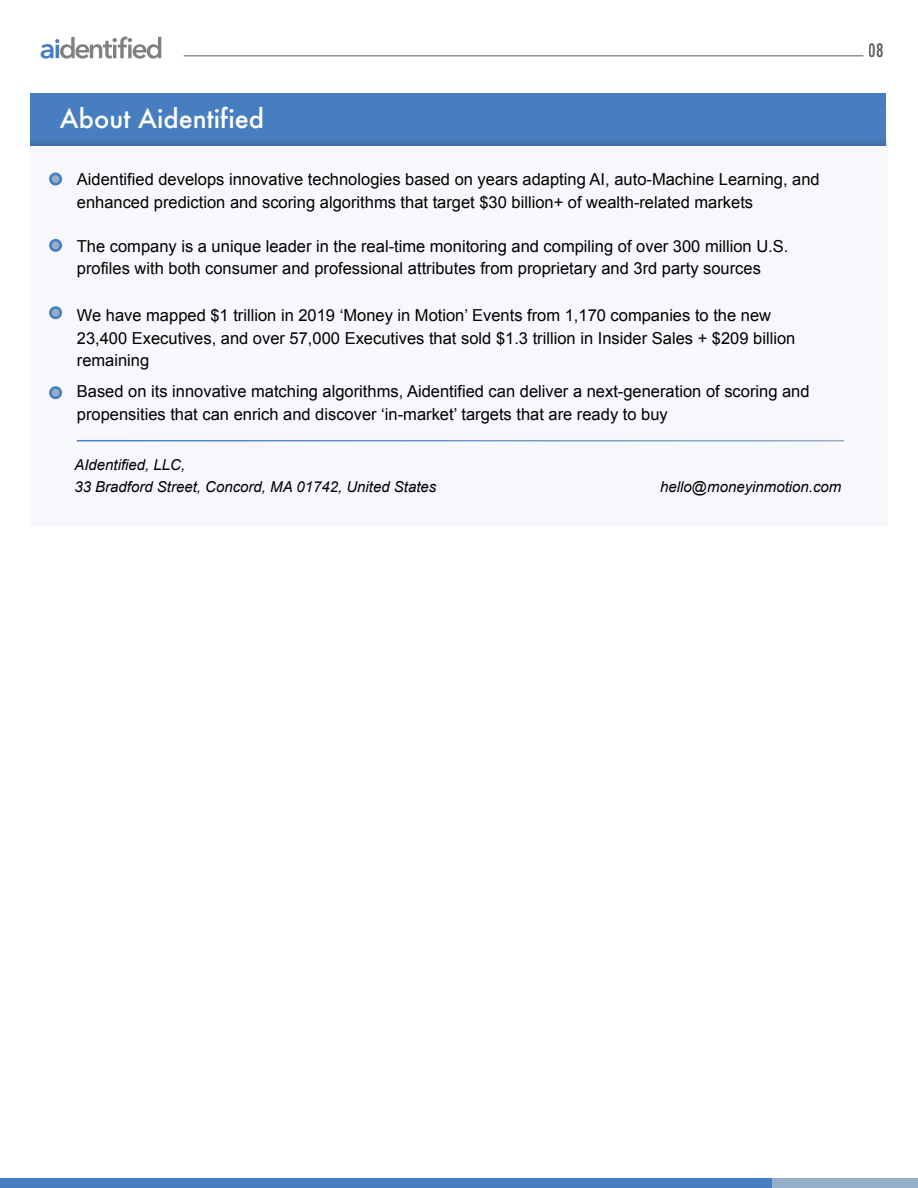
<style>
.page{position:relative;width:918px;height:1188px;background:#fff}
.page>*{position:absolute;margin:0;border:0;box-sizing:border-box;transform-origin:0 0}
.t1{font:500 25.5px "Futura";color:#fff}
.t2{font:500 condensed 18px "Futura";color:#565f55}
.t3{font:16.5px/22.5px "Arial";color:#000}
.t4{font:italic 15px/22.5px "Arial";color:#000}
</style>
<div class="page">
<div style="left:0;top:1179px;width:918px;height:9px;background:#95afca"></div>
<div style="left:0;top:1179px;width:771px;height:9px;background:#477ebf"></div>
<div style="left:30px;top:108px;width:858px;height:418px;background:#f6f8fb"></div>
<div style="left:30px;top:93px;width:856px;height:53px;background:#477ebf"></div>
<div style="left:30px;top:138px;width:856px;height:8px;background:#4276b3"></div>
<svg style="left:49px;top:173px;width:13px;height:12px"></svg>
<div style="left:52px;top:175px;width:7px;height:8px;background:#95afca;border-radius:50%"></div>
<svg style="left:49px;top:239px;width:13px;height:13px"></svg>
<div style="left:52px;top:242px;width:7px;height:7px;background:#95afca;border-radius:50%"></div>
<svg style="left:49px;top:306px;width:13px;height:13px"></svg>
<div style="left:52px;top:309px;width:7px;height:8px;background:#95afca;border-radius:50%"></div>
<svg style="left:49px;top:386px;width:13px;height:13px"></svg>
<div style="left:52px;top:389px;width:7px;height:8px;background:#95afca;border-radius:50%"></div>
<hr style="left:77px;top:440px;width:767px;height:1px;background:#fff">
<hr style="left:184px;top:56px;width:679px;height:1px;background:#565f55">
<svg style="left:41px;top:37px;width:120px;height:22px"></svg>
<h1 class="t1" style="left:60px;top:101px;width:206px">About Aidentified</h1>
<p class="t3" style="left:77px;top:168px;width:744px">Aidentified develops innovative technologies based on years adapting AI, auto-Machine Learning, and enhanced prediction and scoring algorithms that target $30 billion+ of wealth-related markets</p>
<p class="t3" style="left:77px;top:235px;width:713px">The company is a unique leader in the real-time monitoring and compiling of over 300 million U.S. profiles with both consumer and professional attributes from proprietary and 3rd party sources</p>
<p class="t3" style="left:77px;top:304px;width:720px">We have mapped $1 trillion in 2019 ‘Money in Motion’ Events from 1,170 companies to the new<br>23,400 Executives, and over 57,000 Executives that sold $1.3 trillion in Insider Sales + $209 billion remaining</p>
<p class="t3" style="left:77px;top:380px;width:734px">Based on its innovative matching algorithms, Aidentified can deliver a next-generation of scoring and propensities that can enrich and discover ‘in-market’ targets that are ready to buy</p>
<p class="t4" style="left:74px;top:453px;width:364px">AIdentified, LLC,<br>33 Bradford Street, Concord, MA 01742, United States</p>
<p class="t4" style="left:660px;top:475px;width:183px">hello@moneyinmotion.com</p>
<p class="t2" style="left:869px;top:39px;width:16px">08</p>
</div>
